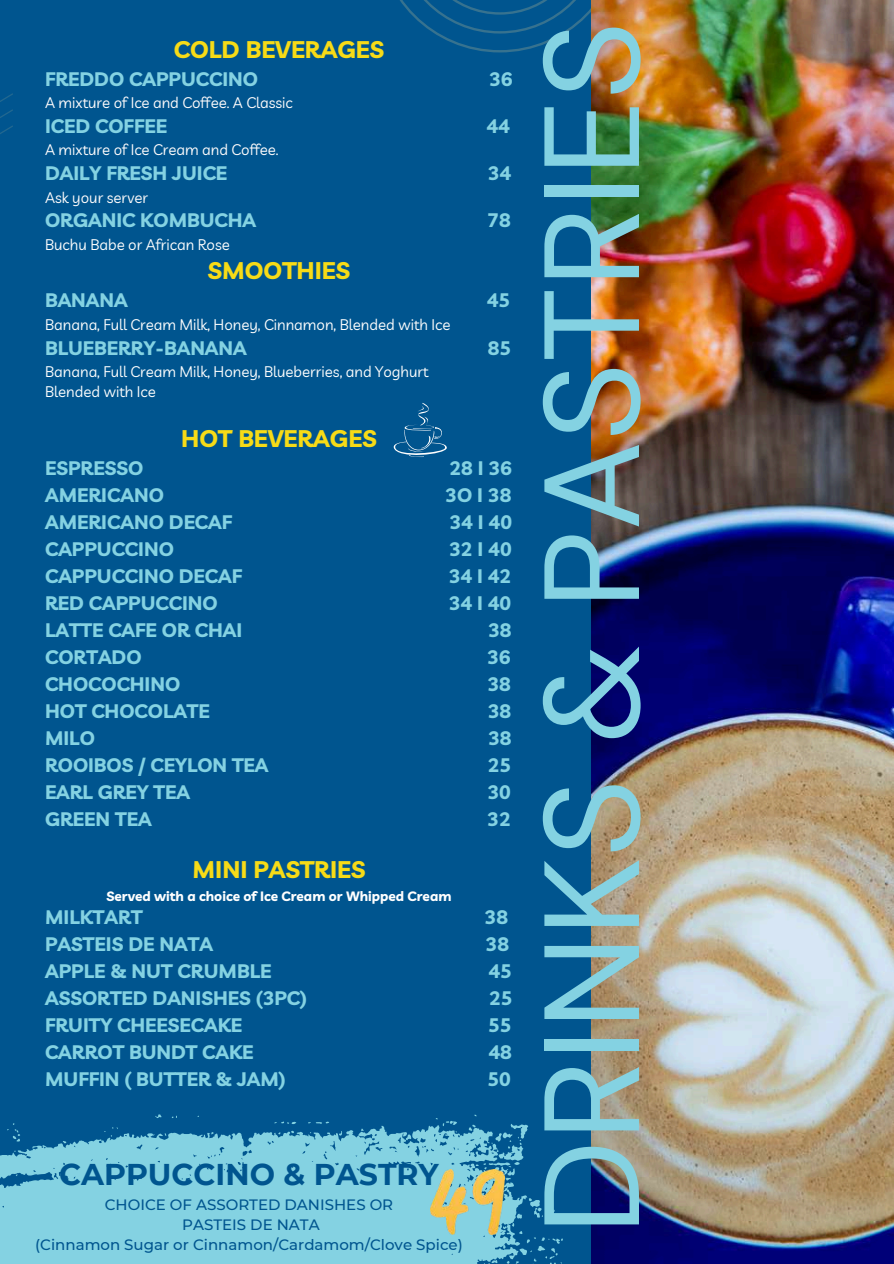
<style>
.page{position:relative;width:894px;height:1264px;background:#fff}
.page>*{position:absolute;margin:0;border:0;box-sizing:border-box;transform-origin:0 0}
.t1{font:135px "DM Sans";color:#84d2e2}
.t2{font:700 30px "Montserrat";color:#00558f}
.t3{font:700 24px "Livvic";color:#f7db17}
.t4{font:700 19.5px "Livvic";color:#84d2e2}
.t5{font:15px/20.2px "Livvic";color:#fff}
.t6{font:500 15px/20.2px "Montserrat";color:#00558f;text-align:center}
.t7{font:15px "Livvic";color:#fffdfd}
.t8{font:700 13.5px "Livvic";color:#fff}
</style>
<div class="page">
<div style="left:0;top:0;width:893px;height:1263px;background:#00558f"></div>
<svg style="left:400px;top:0;width:191px;height:52px"></svg>
<svg style="left:0;top:93px;width:13px;height:41px"></svg>
<img style="left:591px;top:0;width:302px;height:1263px">
<svg style="left:393px;top:402px;width:53px;height:55px"></svg>
<svg style="left:0;top:1125px;width:514px;height:138px;background:#76c5d9"></svg>
<svg style="left:405px;top:1134px;width:6px;height:6px"></svg>
<svg style="left:338px;top:1130px;width:4px;height:5px"></svg>
<svg style="left:308px;top:1121px;width:21px;height:3px"></svg>
<svg style="left:274px;top:1121px;width:22px;height:3px"></svg>
<svg style="left:7px;top:1123px;width:13px;height:18px"></svg>
<svg style="left:155px;top:1114px;width:6px;height:4px"></svg>
<svg style="left:104px;top:1127px;width:14px;height:9px"></svg>
<svg style="left:468px;top:1124px;width:60px;height:56px"></svg>
<svg style="left:435px;top:1118px;width:22px;height:14px"></svg>
<svg style="left:486px;top:1192px;width:77px;height:72px"></svg>
<img style="left:430px;top:1169px;width:74px;height:64px">
<p class="t3" style="left:174px;top:33px;width:212px">COLD BEVERAGES</p>
<p class="t4" style="left:45px;top:66px;width:214px">FREDDO CAPPUCCINO</p>
<p class="t4" style="left:489px;top:66px;width:25px">36</p>
<p class="t7" style="left:45px;top:93px;width:249px">A mixture of Ice and Coffee. A Classic</p>
<p class="t4" style="left:45px;top:113px;width:123px">ICED COFFEE</p>
<p class="t4" style="left:486px;top:113px;width:25px">44</p>
<p class="t7" style="left:45px;top:140px;width:235px">A mixture of Ice Cream and Coffee.</p>
<p class="t4" style="left:45px;top:161px;width:184px">DAILY FRESH JUICE</p>
<p class="t4" style="left:487px;top:161px;width:25px">34</p>
<p class="t7" style="left:45px;top:188px;width:105px">Ask your server</p>
<p class="t4" style="left:45px;top:208px;width:212px">ORGANIC KOMBUCHA</p>
<p class="t4" style="left:487px;top:208px;width:25px">78</p>
<p class="t5" style="left:45px;top:234px;width:186px">Buchu Babe or African Rose</p>
<p class="t3" style="left:208px;top:255px;width:144px">SMOOTHIES</p>
<p class="t4" style="left:45px;top:288px;width:84px">BANANA</p>
<p class="t4" style="left:486px;top:288px;width:25px">45</p>
<p class="t5" style="left:45px;top:314px;width:407px">Banana, Full Cream Milk, Honey, Cinnamon, Blended with Ice</p>
<p class="t4" style="left:45px;top:335px;width:203px">BLUEBERRY-BANANA</p>
<p class="t4" style="left:487px;top:335px;width:25px">85</p>
<p class="t5" style="left:45px;top:361px;width:385px">Banana, Full Cream Milk, Honey, Blueberries, and Yoghurt<br>Blended with Ice</p>
<p class="t3" style="left:181px;top:423px;width:197px">HOT BEVERAGES</p>
<p class="t4" style="left:45px;top:455px;width:100px">ESPRESSO</p>
<p class="t4" style="left:449px;top:455px;width:64px">28 I 36</p>
<p class="t4" style="left:45px;top:482px;width:120px">AMERICANO</p>
<p class="t4" style="left:445px;top:482px;width:68px">3O I 38</p>
<p class="t4" style="left:45px;top:509px;width:189px">AMERICANO DECAF</p>
<p class="t4" style="left:449px;top:509px;width:64px">34 I 40</p>
<p class="t4" style="left:45px;top:536px;width:130px">CAPPUCCINO</p>
<p class="t4" style="left:449px;top:536px;width:64px">32 I 40</p>
<p class="t4" style="left:45px;top:563px;width:198px">CAPPUCCINO DECAF</p>
<p class="t4" style="left:448px;top:563px;width:64px">34 I 42</p>
<p class="t4" style="left:45px;top:590px;width:174px">RED CAPPUCCINO</p>
<p class="t4" style="left:448px;top:590px;width:64px">34 I 40</p>
<p class="t4" style="left:45px;top:617px;width:198px">LATTE CAFE OR CHAI</p>
<p class="t4" style="left:488px;top:617px;width:25px">38</p>
<p class="t4" style="left:45px;top:644px;width:98px">CORTADO</p>
<p class="t4" style="left:487px;top:644px;width:25px">36</p>
<p class="t4" style="left:45px;top:671px;width:137px">CHOCOCHINO</p>
<p class="t4" style="left:487px;top:671px;width:25px">38</p>
<p class="t4" style="left:45px;top:698px;width:166px">HOT CHOCOLATE</p>
<p class="t4" style="left:487px;top:698px;width:25px">38</p>
<p class="t4" style="left:45px;top:725px;width:51px">MILO</p>
<p class="t4" style="left:488px;top:725px;width:25px">38</p>
<p class="t4" style="left:45px;top:752px;width:225px">ROOIBOS / CEYLON TEA</p>
<p class="t4" style="left:487px;top:752px;width:25px">25</p>
<p class="t4" style="left:45px;top:779px;width:146px">EARL GREY TEA</p>
<p class="t4" style="left:487px;top:779px;width:25px">30</p>
<p class="t4" style="left:45px;top:806px;width:108px">GREEN TEA</p>
<p class="t4" style="left:487px;top:806px;width:25px">32</p>
<p class="t3" style="left:192px;top:853px;width:174px">MINI PASTRIES</p>
<p class="t8" style="left:106px;top:887px;width:346px">Served with a choice of Ice Cream or Whipped Cream</p>
<p class="t4" style="left:45px;top:904px;width:99px">MILKTART</p>
<p class="t4" style="left:484px;top:904px;width:25px">38</p>
<p class="t4" style="left:45px;top:931px;width:169px">PASTEIS DE NATA</p>
<p class="t4" style="left:485px;top:931px;width:25px">38</p>
<p class="t4" style="left:45px;top:958px;width:228px">APPLE &amp; NUT CRUMBLE</p>
<p class="t4" style="left:488px;top:958px;width:25px">45</p>
<p class="t4" style="left:45px;top:985px;width:263px">ASSORTED DANISHES (3PC)</p>
<p class="t4" style="left:489px;top:985px;width:25px">25</p>
<p class="t4" style="left:45px;top:1012px;width:198px">FRUITY CHEESECAKE</p>
<p class="t4" style="left:488px;top:1012px;width:25px">55</p>
<p class="t4" style="left:45px;top:1039px;width:210px">CARROT BUNDT CAKE</p>
<p class="t4" style="left:488px;top:1039px;width:25px">48</p>
<p class="t4" style="left:45px;top:1066px;width:242px">MUFFIN ( BUTTER &amp; JAM)</p>
<p class="t4" style="left:487px;top:1066px;width:25px">50</p>
<h2 class="t2" style="left:59px;top:1155px;width:381px">CAPPUCCINO &amp; PASTRY</h2>
<p class="t6" style="left:35px;top:1193px;width:429px">CHOICE OF ASSORTED DANISHES OR<br>PASTEIS DE NATA<br>(Cinnamon Sugar or Cinnamon/Cardamom/Clove Spice)</p>
<h1 class="t1" style="left:505px;top:1234px;width:1214px;rotate:-90deg">DRINKS &amp; PASTRIES</h1>
</div>
